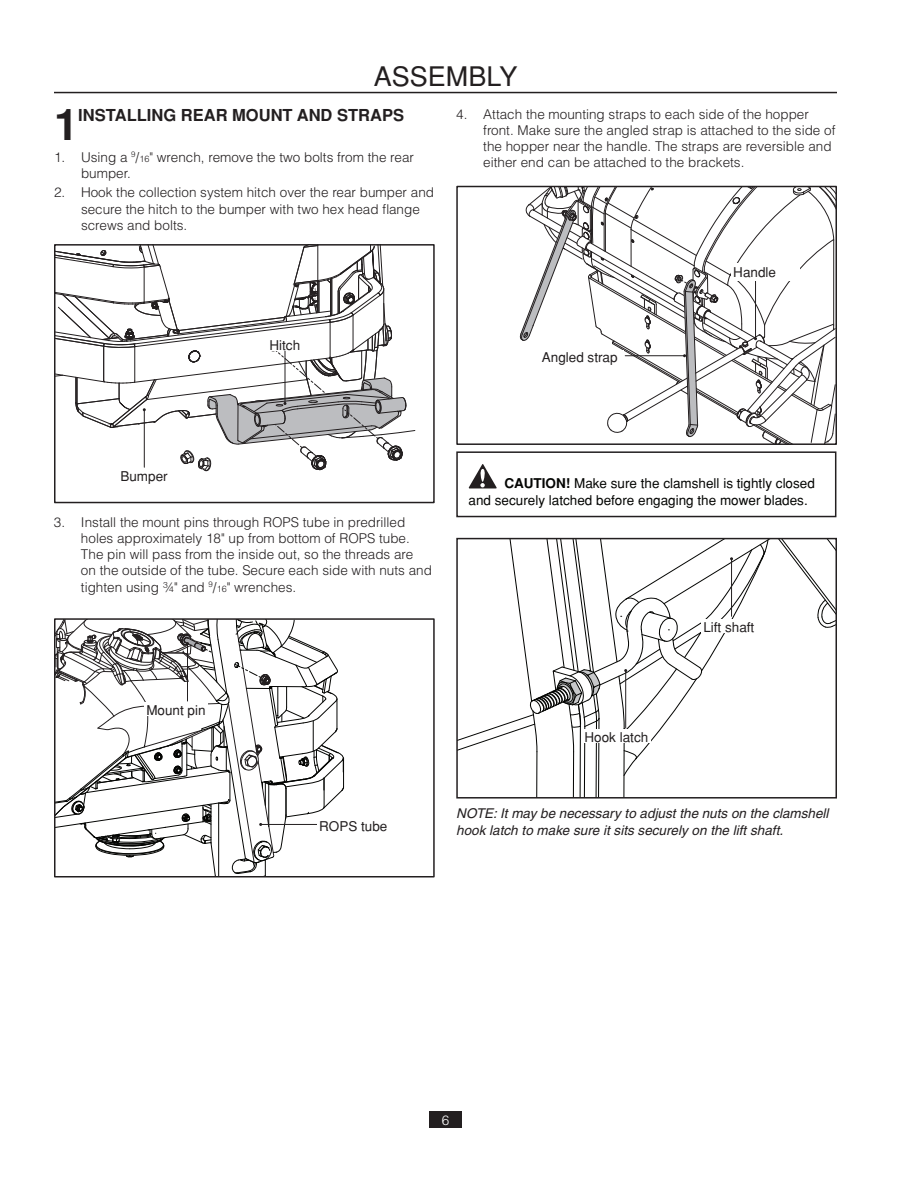
<style>
.page{position:relative;width:918px;height:1188px;background:#fff}
.page>*{position:absolute;margin:0;border:0;box-sizing:border-box;transform-origin:0 0}
.t1{font:700 43.65px "Helvetica";color:#231f20}
.t2{font:27px "Helvetica";color:#231f20}
.t3{font:700 16.5px "Helvetica";color:#231f20}
.t4{font:300 13.5px/16.2px "Helvetica";color:#231f20}
.t5{font:italic 13.5px/16.2px "Helvetica";color:#231f20}
.t6{font:13.5px/16.5px "Helvetica";color:#040503}
.t7{font:13.5px "Helvetica";color:#231f20}
.t8{font:300 13.5px "Helvetica";color:#fff}
.s1{font-size:9px}
.s2{font-weight:700}
</style>
<div class="page">
<div style="left:429px;top:1112px;width:33px;height:16px;background:#231f20"></div>
<hr style="left:54px;top:92px;width:783px;height:1px;background:#231f20">
<div style="left:54px;top:244px;width:381px;height:259px;border:2px solid #231f20"></div>
<div style="left:456px;top:186px;width:381px;height:259px;border:2px solid #231f20"></div>
<div style="left:54px;top:618px;width:381px;height:260px;border:2px solid #231f20"></div>
<svg style="left:779px;top:541px;width:55px;height:87px"></svg>
<div style="left:456px;top:538px;width:381px;height:261px;border:2px solid #231f20"></div>
<svg style="left:55px;top:245px;width:360px;height:228px"></svg>
<div style="left:268px;top:338px;width:35px;height:13px;background:#fff"></div>
<svg style="left:55px;top:619px;width:289px;height:258px"></svg>
<div style="left:318px;top:819px;width:71px;height:14px;background:#fff"></div>
<svg style="left:520px;top:187px;width:315px;height:258px"></svg>
<div style="left:732px;top:264px;width:68px;height:17px;background:#fff"></div>
<svg style="left:457px;top:539px;width:314px;height:259px"></svg>
<div style="left:702px;top:619px;width:54px;height:14px;background:#fff"></div>
<svg style="left:469px;top:464px;width:28px;height:24px"></svg>
<div style="left:456px;top:451px;width:380px;height:66px;border:2px solid #231f20"></div>
<h2 class="t2" style="left:374px;top:60px;width:145px">ASSEMBLY</h2>
<h1 class="t1" style="left:54px;top:99px;width:26px">1</h1>
<p class="t3" style="left:78px;top:105px;width:327px">INSTALLING REAR MOUNT AND STRAPS</p>
<p class="t4" style="left:81px;top:149px;width:335px;text-indent:-27px">1. Using a <sup>9</sup>/<span class="s1">16</span>" wrench, remove the two bolts from the rear bumper.</p>
<p class="t4" style="left:81px;top:184px;width:355px;text-indent:-27px">2. Hook the collection system hitch over the rear bumper and secure the hitch to the bumper with two hex head flange screws and bolts.</p>
<p class="t4" style="left:483px;top:105px;width:354px;text-indent:-27px">4. Attach the mounting straps to each side of the hopper front. Make sure the angled strap is attached to the side of the hopper near the handle. The straps are reversible and either end can be attached to the brackets.</p>
<p class="t7" style="left:733px;top:265px;width:44px">Handle</p>
<p class="t7" style="left:269px;top:337px;width:32px">Hitch</p>
<p class="t7" style="left:542px;top:349px;width:77px">Angled strap</p>
<p class="t7" style="left:120px;top:468px;width:49px">Bumper</p>
<p class="t4" style="left:81px;top:514px;width:352px;text-indent:-27px">3. Install the mount pins through ROPS tube in predrilled holes approximately 18" up from bottom of ROPS tube.<br>The pin will pass from the inside out, so the threads are<br>on the outside of the tube. Secure each side with nuts and tighten using ¾" and <sup>9</sup>/<span class="s1">16</span>" wrenches.</p>
<p class="t6" style="left:469px;top:475px;width:348px;text-indent:36px"><span class="s2">CAUTION!</span> Make sure the clamshell is tightly closed and securely latched before engaging the mower blades.</p>
<p class="t7" style="left:703px;top:619px;width:53px">Lift shaft</p>
<p class="t7" style="left:146px;top:702px;width:61px">Mount pin</p>
<p class="t7" style="left:319px;top:818px;width:70px">ROPS tube</p>
<p class="t7" style="left:585px;top:729px;width:65px">Hook latch</p>
<p class="t5" style="left:456px;top:805px;width:374px">NOTE: It may be necessary to adjust the nuts on the clamshell hook latch to make sure it sits securely on the lift shaft.</p>
<p class="t8" style="left:442px;top:1112px;width:9px">6</p>
</div>
